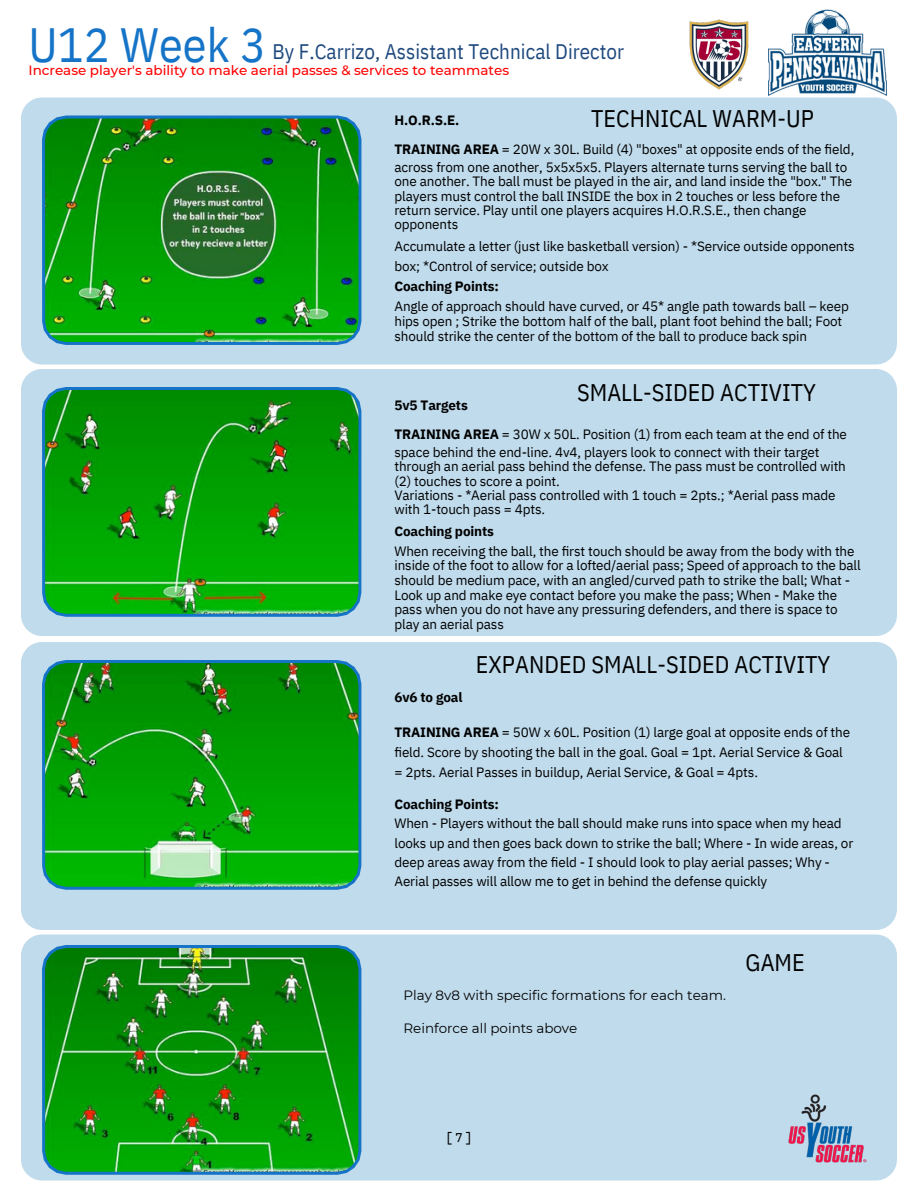
<style>
.page{position:relative;width:918px;height:1188px;background:#fff}
.page>*{position:absolute;margin:0;border:0;box-sizing:border-box;transform-origin:0 0}
.t1{font:48px "IBM Plex Sans Cond";color:#1574c7}
.t2{font:24px "IBM Plex Sans Cond";color:#000}
.t3{font:21px "IBM Plex Sans Cond";color:#1e497e}
.t4{font:15px "Courier Prime";color:#000}
.t5{font:13.5px/29.2px "IBM Plex Sans";letter-spacing:-.01em;color:#000}
.t6{font:13.5px "Montserrat";color:#000}
.t7{font:500 13.5px "Montserrat";color:#f00}
.t8{font:700 13.5px "IBM Plex Sans";letter-spacing:-.01em;color:#000}
.s1{font-weight:700}
</style>
<div class="page">
<div style="left:21px;top:934px;width:876px;height:247px;background:#c0dbec"></div>
<div style="left:21px;top:642px;width:876px;height:288px;background:#c0dbec"></div>
<div style="left:21px;top:369px;width:876px;height:267px;background:#c0dbec"></div>
<div style="left:21px;top:94px;width:876px;height:271px;background:#c0dbec"></div>
<img style="left:42px;top:116px;width:319px;height:229px">
<svg style="left:42px;top:660px;width:319px;height:230px;background:#13a11a"></svg>
<svg style="left:42px;top:387px;width:319px;height:230px;background:#0e9f14"></svg>
<img style="left:42px;top:945px;width:319px;height:230px">
<img style="left:782px;top:1088px;width:92px;height:82px">
<img style="left:768px;top:9px;width:118px;height:87px">
<img style="left:683px;top:19px;width:73px;height:78px">
<p class="t1" style="left:28px;top:13px;width:239px">U12 Week 3</p>
<h2 class="t3" style="left:272px;top:37px;width:353px">By F.Carrizo, Assistant Technical Director</h2>
<p class="t7" style="left:28px;top:62px;width:482px">Increase player's ability to make aerial passes &amp; services to teammates</p>
<p class="t2" style="left:591px;top:102px;width:224px">TECHNICAL WARM-UP</p>
<p class="t5" style="left:395px;top:105px;width:461px"><span class="s1">H.O.R.S.E.<br>TRAINING AREA</span> = 20W x 30L. Build (4) "boxes" at opposite ends of the field,</p>
<p class="t5" style="left:395px;top:152px;width:454px">across from one another, 5x5x5x5. Players alternate turns serving the ball to</p>
<p class="t5" style="left:395px;top:167px;width:459px">one another. The ball must be played in the air, and land inside the "box." The</p>
<p class="t5" style="left:395px;top:181px;width:447px">players must control the ball INSIDE the box in 2 touches or less before the</p>
<p class="t5" style="left:395px;top:195px;width:414px">return service. Play until one players acquires H.O.R.S.E., then change</p>
<p class="t5" style="left:395px;top:210px;width:65px">opponents</p>
<p class="t5" style="left:395px;top:231px;width:462px">Accumulate a letter (just like basketball version) - *Service outside opponents</p>
<p class="t5" style="left:395px;top:251px;width:216px">box; *Control of service; outside box</p>
<p class="t8" style="left:395px;top:277px;width:106px">Coaching Points:</p>
<p class="t5" style="left:395px;top:292px;width:456px">Angle of approach should have curved, or 45* angle path towards ball – keep</p>
<p class="t5" style="left:395px;top:306px;width:449px">hips open ; Strike the bottom half of the ball, plant foot behind the ball; Foot</p>
<p class="t5" style="left:395px;top:321px;width:414px">should strike the center of the bottom of the ball to produce back spin</p>
<p class="t2" style="left:577px;top:377px;width:240px">SMALL-SIDED ACTIVITY</p>
<p class="t5" style="left:395px;top:390px;width:454px"><span class="s1">5v5 Targets<br>TRAINING AREA</span> = 30W x 50L. Position (1) from each team at the end of the</p>
<h2 class="t5" style="left:395px;top:437px;width:427px">space behind the end-line. 4v4, players look to connect with their target</h2>
<h5 class="t5" style="left:395px;top:452px;width:453px">through an aerial pass behind the defense. The pass must be controlled with</h5>
<p class="t5" style="left:395px;top:466px;width:167px">(2) touches to score a point.</p>
<p class="t5" style="left:395px;top:480px;width:443px">Variations - *Aerial pass controlled with 1 touch = 2pts.; *Aerial pass made</p>
<p class="t5" style="left:395px;top:495px;width:152px">with 1-touch pass = 4pts.</p>
<p class="t8" style="left:395px;top:522px;width:101px">Coaching points</p>
<p class="t5" style="left:395px;top:536px;width:462px">When receiving the ball, the first touch should be away from the body with the</p>
<p class="t5" style="left:395px;top:551px;width:468px">inside of the foot to allow for a lofted/aerial pass; Speed of approach to the ball</p>
<p class="t5" style="left:395px;top:565px;width:457px">should be medium pace, with an angled/curved path to strike the ball; What -</p>
<p class="t5" style="left:395px;top:580px;width:444px">Look up and make eye contact before you make the pass; When - Make the</p>
<p class="t5" style="left:395px;top:595px;width:445px">pass when you do not have any pressuring defenders, and there is space to</p>
<p class="t5" style="left:395px;top:609px;width:111px">play an aerial pass</p>
<p class="t2" style="left:476px;top:648px;width:356px">EXPANDED SMALL-SIDED ACTIVITY</p>
<p class="t8" style="left:395px;top:689px;width:70px">6v6 to goal</p>
<p class="t5" style="left:395px;top:717px;width:457px"><span class="s1">TRAINING AREA</span> = 50W x 60L. Position (1) large goal at opposite ends of the</p>
<p class="t5" style="left:395px;top:738px;width:450px">field. Score by shooting the ball in the goal. Goal = 1pt. Aerial Service &amp; Goal</p>
<p class="t5" style="left:395px;top:758px;width:365px">= 2pts. Aerial Passes in buildup, Aerial Service, &amp; Goal = 4pts.</p>
<p class="t8" style="left:395px;top:795px;width:106px">Coaching Points:</p>
<p class="t5" style="left:395px;top:809px;width:449px">When - Players without the ball should make runs into space when my head</p>
<p class="t5" style="left:395px;top:828px;width:460px">looks up and then goes back down to strike the ball; Where - In wide areas, or</p>
<p class="t5" style="left:395px;top:847px;width:437px">deep areas away from the field - I should look to play aerial passes; Why -</p>
<h2 class="t5" style="left:395px;top:866px;width:374px">Aerial passes will allow me to get in behind the defense quickly</h2>
<p class="t6" style="left:404px;top:987px;width:324px">Play 8v8 with specific formations for each team.</p>
<p class="t6" style="left:404px;top:1020px;width:175px">Reinforce all points above</p>
<p class="t2" style="left:746px;top:947px;width:61px">GAME</p>
<h5 class="t4" style="left:445px;top:1131px;width:28px">[7]</h5>
</div>
